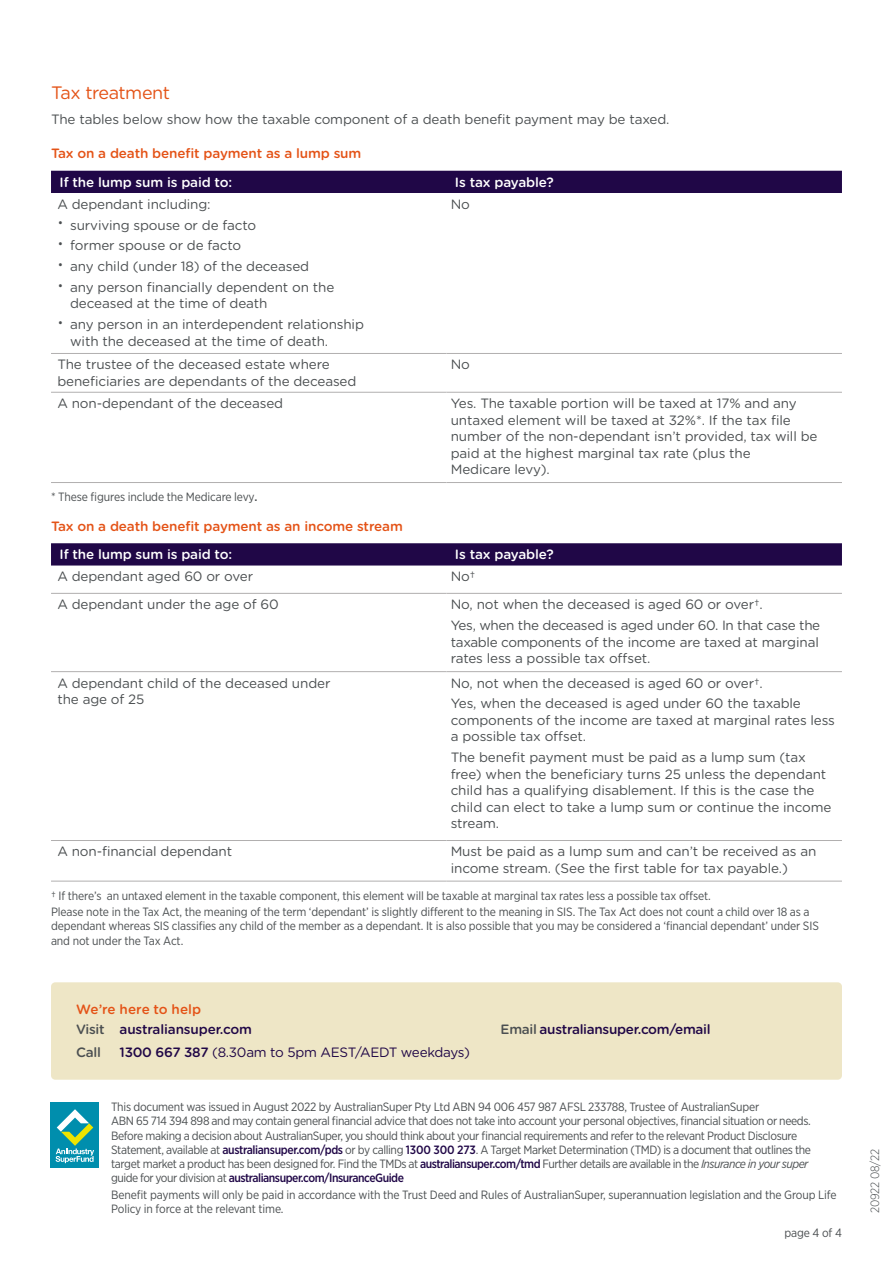
<style>
.page{position:relative;width:893px;height:1263px;background:#fff}
.page>*{position:absolute;margin:0;border:0;box-sizing:border-box;transform-origin:0 0}
.t1{font:18px "Gotham Rounded";letter-spacing:-.035em;color:#e45317}
.t2{font:13.5px/16.5px "Gotham Rounded";letter-spacing:-.01em;color:#4b4f51}
.t3{font:500 13.5px "Gotham Rounded";letter-spacing:-.01em;color:#e45317}
.t4{font:500 13.5px/20.7px "Gotham Rounded";letter-spacing:-.02em;color:#200747}
.t5{font:500 13.5px "Gotham Rounded";letter-spacing:-.01em;color:#fff}
.t6{font:13.5px "Gotham Rounded";letter-spacing:-.02em;color:#200747}
.t7{font:500 13.5px "Gotham Rounded";color:#4b4f51}
.t8{font:12px/14.2px "Gotham Narrow";letter-spacing:-.02em;color:#4b4f51}
.t9{font:300 12px "Gotham Narrow";letter-spacing:-.01em;color:#4b4f51}
.s1{font-weight:500}
.s2{font-family:"Gotham Rounded"}
.s3{color:#e45317}
.s4{color:#4b4f51}
.s5{font-weight:500;color:#200747}
.s6{font-style:italic}
</style>
<div class="page">
<div style="left:51px;top:982px;width:791px;height:98px;background:#eee6c6;border-radius:4px"></div>
<div style="left:51px;top:1102px;width:48px;height:66px;background:#008ead"></div>
<svg style="left:56px;top:1109px;width:38px;height:54px"></svg>
<div style="left:51px;top:171px;width:791px;height:22px;background:#200747"></div>
<hr style="left:51px;top:392px;width:395px;height:1px;background:#b1afaf">
<hr style="left:446px;top:392px;width:396px;height:1px;background:#b1afaf">
<hr style="left:446px;top:353px;width:396px;height:1px;background:#b1afaf">
<hr style="left:51px;top:353px;width:395px;height:1px;background:#b1afaf">
<hr style="left:51px;top:482px;width:395px;height:1px;background:#b1afaf">
<hr style="left:446px;top:482px;width:396px;height:1px;background:#b1afaf">
<div style="left:51px;top:543px;width:791px;height:22px;background:#200747"></div>
<hr style="left:51px;top:671px;width:395px;height:1px;background:#b1afaf">
<hr style="left:446px;top:671px;width:396px;height:1px;background:#b1afaf">
<hr style="left:446px;top:593px;width:396px;height:1px;background:#b1afaf">
<hr style="left:51px;top:593px;width:395px;height:1px;background:#b1afaf">
<hr style="left:51px;top:840px;width:395px;height:1px;background:#b1afaf">
<hr style="left:446px;top:840px;width:396px;height:1px;background:#b1afaf">
<hr style="left:51px;top:881px;width:395px;height:1px;background:#b1afaf">
<hr style="left:446px;top:881px;width:396px;height:1px;background:#b1afaf">
<h1 class="t1" style="left:51px;top:81px;width:121px">Tax treatment</h1>
<p class="t2" style="left:51px;top:111px;width:620px">The tables below show how the taxable component of a death benefit payment may be taxed.</p>
<p class="t3" style="left:51px;top:144px;width:312px">Tax on a death benefit payment as a lump sum</p>
<p class="t5" style="left:60px;top:172px;width:174px">If the lump sum is paid to:</p>
<p class="t5" style="left:455px;top:172px;width:100px">Is tax payable?</p>
<p class="t2" style="left:70px;top:193px;width:266px;line-height:20.7px;text-indent:-13px">A dependant including:<br>surviving spouse or de facto<br>former spouse or de facto<br>any child (under 18) of the deceased any person financially dependent on the</p>
<p class="t2" style="left:70px;top:293px;width:295px;line-height:20.7px">deceased at the time of death<br>any person in an interdependent relationship</p>
<p class="t2" style="left:70px;top:332px;width:260px">with the deceased at the time of death.</p>
<p class="t2" style="left:451px;top:195px;width:21px">No</p>
<p class="t2" style="left:57px;top:356px;width:301px">The trustee of the deceased estate where beneficiaries are dependants of the deceased</p>
<p class="t2" style="left:451px;top:356px;width:21px">No</p>
<p class="t2" style="left:57px;top:394px;width:227px">A non-dependant of the deceased</p>
<p class="t2" style="left:451px;top:394px;width:368px">Yes. The taxable portion will be taxed at 17% and any untaxed element will be taxed at 32%*. If the tax file number of the non-dependant isn’t provided, tax will be paid at the highest marginal tax rate (plus the<br>Medicare levy).</p>
<p class="t8" style="left:51px;top:490px;width:208px">* These figures include the Medicare levy<span class="s1">.</span></p>
<p class="t3" style="left:51px;top:516px;width:353px">Tax on a death benefit payment as an income stream</p>
<p class="t5" style="left:60px;top:545px;width:174px">If the lump sum is paid to:</p>
<p class="t5" style="left:455px;top:545px;width:100px">Is tax payable?</p>
<p class="t2" style="left:57px;top:568px;width:197px">A dependant aged 60 or over</p>
<p class="t2" style="left:451px;top:568px;width:26px">No†</p>
<p class="t2" style="left:57px;top:596px;width:223px">A dependant under the age of 60</p>
<p class="t2" style="left:451px;top:593px;width:371px;line-height:20.7px">No, not when the deceased is aged 60 or over†.<br>Yes, when the deceased is aged under 60. In that case the</p>
<p class="t2" style="left:451px;top:633px;width:370px">taxable components of the income are taxed at marginal rates less a possible tax offset.</p>
<p class="t2" style="left:57px;top:674px;width:275px">A dependant child of the deceased under the age of 25</p>
<p class="t2" style="left:451px;top:672px;width:352px;line-height:20.7px">No, not when the deceased is aged 60 or over†.<br>Yes, when the deceased is aged under 60 the taxable</p>
<p class="t2" style="left:451px;top:711px;width:386px">components of the income are taxed at marginal rates less a possible tax offset.</p>
<p class="t2" style="left:451px;top:748px;width:382px">The benefit payment must be paid as a lump sum (tax free) when the beneficiary turns 25 unless the dependant child has a qualifying disablement. If this is the case the child can elect to take a lump sum or continue the income stream.</p>
<p class="t2" style="left:57px;top:843px;width:176px">A non-financial dependant</p>
<p class="t2" style="left:451px;top:843px;width:367px">Must be paid as a lump sum and can’t be received as an income stream. (See the first table for tax payable.)</p>
<p class="t8" style="left:51px;top:887px;width:760px;line-height:16.4px"><span class="s2">†</span> If there’s an untaxed element in the taxable component, this element will be taxable at marginal tax rates less a possible tax offset.<br>Please note in the Tax Act, the meaning of the term ‘dependant’ is slightly different to the meaning in SIS. The Tax Act does not count a child over 18 as a</p>
<p class="t8" style="left:51px;top:919px;width:769px">dependant whereas SIS classifies any child of the member as a dependant. It is also possible that you may be considered a ‘financial dependant’ under SIS and not under the Tax Act.</p>
<p class="t4" style="left:76px;top:998px;width:177px"><span class="s3">We’re here to help<br></span><span class="s4">Visit</span> australiansuper.com</p>
<p class="t7" style="left:76px;top:1043px;width:26px">Call</p>
<p class="t6" style="left:120px;top:1043px;width:352px"><span class="s1">1300 667 387</span> (8.30am to 5pm AEST/AEDT weekdays)</p>
<p class="t4" style="left:501px;top:1018px;width:212px"><span class="s4">Email</span> australiansuper.com/email</p>
<p class="t8" style="left:111px;top:1099px;width:701px">This document was issued in August 2022 by AustralianSuper Pty Ltd ABN 94 006 457 987 AFSL 233788, Trustee of AustralianSuper<br>ABN 65 714 394 898 and may contain general financial advice that does not take into account your personal objectives, financial situation or needs.<br>Before making a decision about AustralianSuper, you should think about your financial requirements and refer to the relevant Product Disclosure Statement, available at <span class="s5">australiansuper.com/pds</span> or by calling <span class="s5">1300 300 273</span>. A Target Market Determination (TMD) is a document that outlines the target market a product has been designed for. Find the TMDs at <span class="s5">australiansuper.com/tmd</span> Further details are available in the <span class="s6">Insurance in your super </span>guide for your division at <span class="s5">australiansuper.com/InsuranceGuide</span></p>
<p class="t8" style="left:111px;top:1187px;width:727px">Benefit payments will only be paid in accordance with the Trust Deed and Rules of AustralianSuper, superannuation legislation and the Group Life<br>Policy in force at the relevant time.</p>
<p class="t8" style="left:784px;top:1226px;width:59px">page 4 of 4</p>
<p class="t9" style="left:867px;top:1213px;width:66px;rotate:-90deg">20922 08/22</p>
</div>
